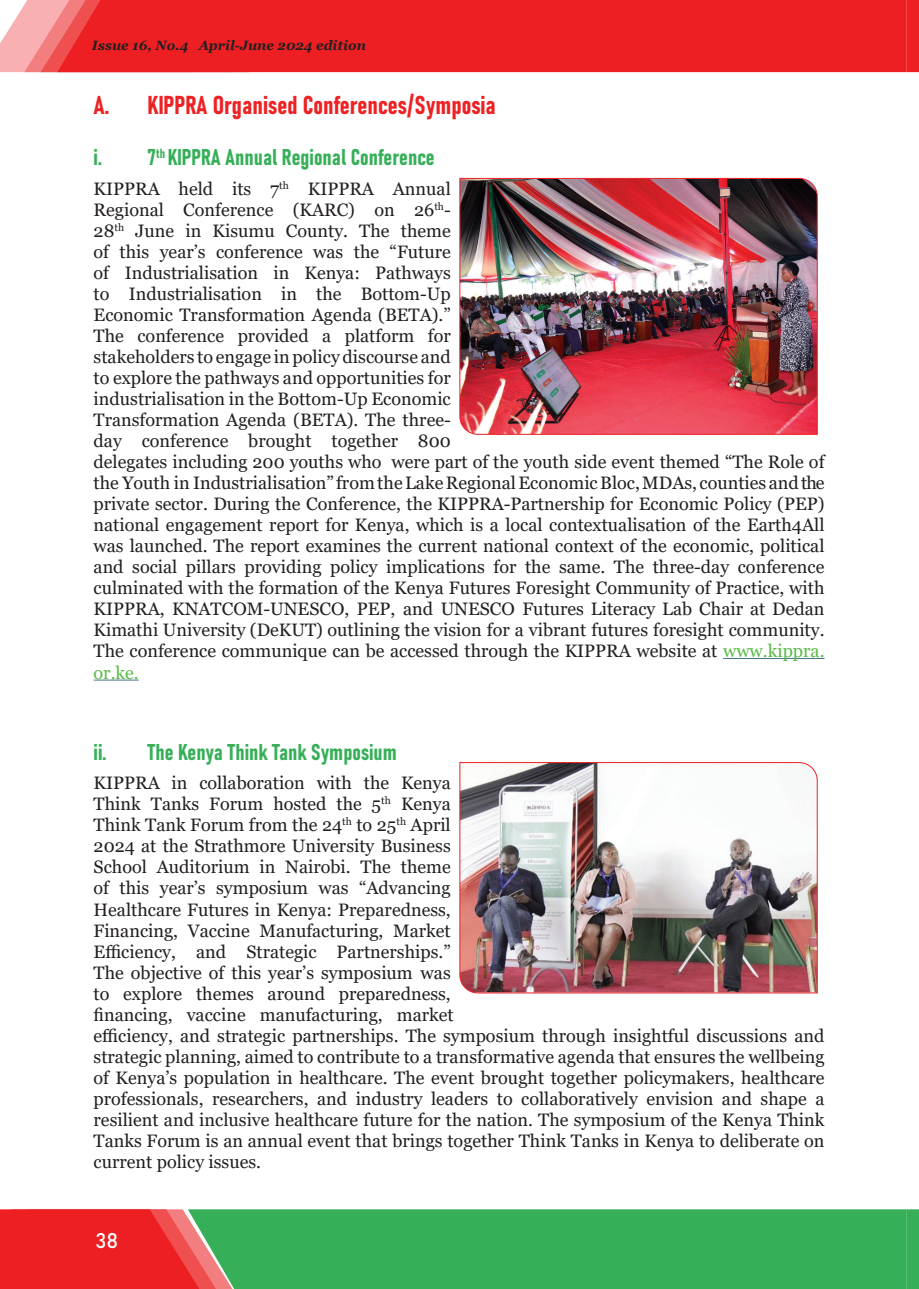
<style>
.page{position:relative;width:919px;height:1289px;background:#fff}
.page>*{position:absolute;margin:0;border:0;box-sizing:border-box;transform-origin:0 0}
.t1{font:25.5px "Bahnschrift";color:#ee2123}
.t2{font:22.5px "Bahnschrift";color:#37af59}
.t3{font:21px "Bahnschrift";color:#fff}
.t4{font:18px/21px "Georgia";color:#231f20}
.t5{font:italic 700 13.5px "Georgia";color:#231f20}
.s1{color:#59ba47}
</style>
<div class="page">
<svg style="left:0;top:1209px;width:188px;height:79px"></svg>
<div style="left:188px;top:1209px;width:718px;height:79px;background:#37af59"></div>
<svg style="left:0;top:0;width:57px;height:72px"></svg>
<div style="left:57px;top:0;width:849px;height:72px;background:#ee1f23"></div>
<svg style="left:906px;top:0;width:12px;height:72px"></svg>
<svg style="left:906px;top:1209px;width:12px;height:79px"></svg>
<hr style="left:723px;top:658px;width:101px;height:1px;background:#467786">
<hr style="left:94px;top:679px;width:45px;height:1px;background:#467786">
<img style="left:459px;top:178px;width:359px;height:257px">
<img style="left:459px;top:762px;width:359px;height:231px">
<p class="t5" style="left:92px;top:36px;width:275px">Issue 16, No.4 April-June 2024 edition</p>
<h1 class="t1" style="left:94px;top:85px;width:404px">A. KIPPRA Organised Conferences/Symposia</h1>
<p class="t2" style="left:94px;top:140px;width:342px">i. 7<sup>th</sup> KIPPRA Annual Regional Conference</p>
<p class="t4" style="left:94px;top:178px;width:732px">KIPPRA held its 7<sup>th</sup> KIPPRA Annual<br>Regional Conference (KARC) on 26<sup>th</sup>-<br>28<sup>th</sup> June in Kisumu County. The theme<br>of this year’s conference was the “Future<br>of Industrialisation in Kenya: Pathways<br>to Industrialisation in the Bottom-Up<br>Economic Transformation Agenda (BETA).”<br>The conference provided a platform for<br>stakeholders to engage in policy discourse and<br>to explore the pathways and opportunities for<br>industrialisation in the Bottom-Up Economic<br>Transformation Agenda (BETA). The three-<br>day conference brought together 800<br>delegates including 200 youths who were part of the youth side event themed “The Role of the Youth in Industrialisation” from the Lake Regional Economic Bloc, MDAs, counties and the private sector. During the Conference, the KIPPRA-Partnership for Economic Policy (PEP) national engagement report for Kenya, which is a local contextualisation of the Earth4All was launched. The report examines the current national context of the economic, political and social pillars providing policy implications for the same. The three-day conference culminated with the formation of the Kenya Futures Foresight Community of Practice, with KIPPRA, KNATCOM-UNESCO, PEP, and UNESCO Futures Literacy Lab Chair at Dedan Kimathi University (DeKUT) outlining the vision for a vibrant futures foresight community.<br>The conference communique can be accessed through the KIPPRA website at <span class="s1">www.kippra. or.ke.</span></p>
<p class="t2" style="left:94px;top:735px;width:305px">ii. The Kenya Think Tank Symposium</p>
<p class="t4" style="left:94px;top:773px;width:732px">KIPPRA in collaboration with the Kenya<br>Think Tanks Forum hosted the 5<sup>th</sup> Kenya<br>Think Tank Forum from the 24<sup>th</sup> to 25<sup>th</sup> April<br>2024 at the Strathmore University Business<br>School Auditorium in Nairobi. The theme<br>of this year’s symposium was “Advancing<br>Healthcare Futures in Kenya: Preparedness,<br>Financing, Vaccine Manufacturing, Market<br>Efficiency, and Strategic Partnerships.”<br>The objective of this year’s symposium was<br>to explore themes around preparedness,<br>financing, vaccine manufacturing, market<br>efficiency, and strategic partnerships. The symposium through insightful discussions and strategic planning, aimed to contribute to a transformative agenda that ensures the wellbeing of Kenya’s population in healthcare. The event brought together policymakers, healthcare professionals, researchers, and industry leaders to collaboratively envision and shape a resilient and inclusive healthcare future for the nation. The symposium of the Kenya Think Tanks Forum is an annual event that brings together Think Tanks in Kenya to deliberate on current policy issues.</p>
<p class="t3" style="left:95px;top:1224px;width:24px">38</p>
</div>
